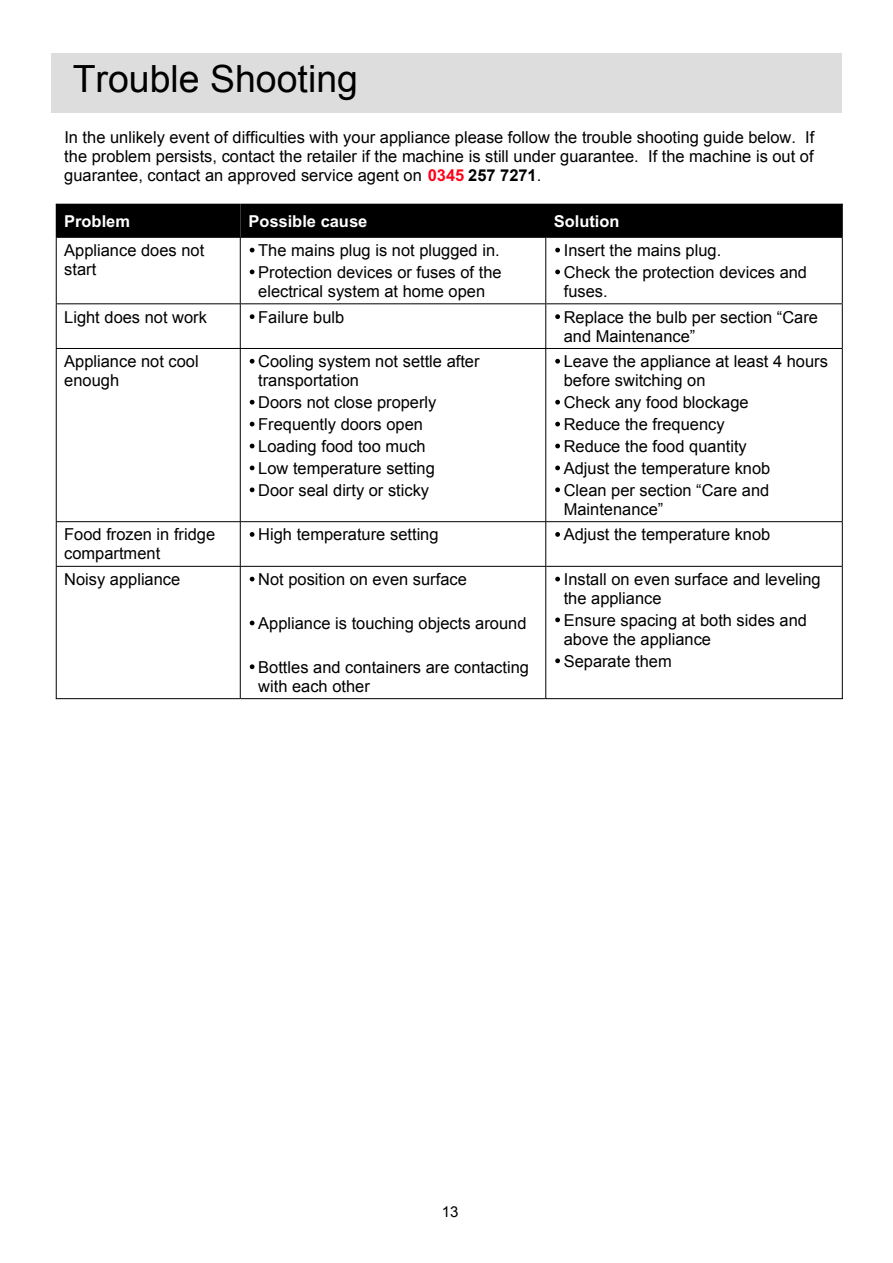
<style>
.page{position:relative;width:893px;height:1263px;background:#fff}
.page>*{position:absolute;margin:0;border:0;box-sizing:border-box;transform-origin:0 0}
.t1{font:37.5px "Arial";color:#000}
.t2{font:16.5px/21.9px "Arial";color:#000}
.t3{font:700 16.5px "Arial";color:#fff}
.t4{font:15px "Arial";color:#000}
.s1{font-weight:700;color:#ff0019}
.s2{font-weight:700}
</style>
<div class="page">
<div style="left:52px;top:53px;width:790px;height:59px;background:#ddd"></div>
<div style="left:57px;top:205px;width:183px;height:32px;background:#000"></div>
<div style="left:241px;top:205px;width:304px;height:32px;background:#000"></div>
<div style="left:546px;top:205px;width:296px;height:32px;background:#000"></div>
<hr style="left:56px;top:204px;width:490px;height:1px;background:#000">
<hr style="left:546px;top:204px;width:296px;height:1px;background:#000">
<hr style="left:56px;top:205px;width:1px;height:32px;background:#000">
<hr style="left:240px;top:205px;width:1px;height:32px;background:#000">
<hr style="left:545px;top:205px;width:1px;height:32px;background:#000">
<hr style="left:842px;top:205px;width:1px;height:32px;background:#000">
<svg style="left:250px;top:248px;width:4px;height:4px"></svg>
<svg style="left:250px;top:270px;width:4px;height:4px"></svg>
<svg style="left:555px;top:248px;width:5px;height:4px"></svg>
<svg style="left:555px;top:270px;width:5px;height:4px"></svg>
<hr style="left:56px;top:237px;width:490px;height:1px;background:#000">
<hr style="left:546px;top:237px;width:296px;height:1px;background:#000">
<hr style="left:56px;top:238px;width:1px;height:65px;background:#000">
<hr style="left:240px;top:238px;width:1px;height:65px;background:#000">
<hr style="left:545px;top:238px;width:1px;height:65px;background:#000">
<hr style="left:842px;top:238px;width:1px;height:65px;background:#000">
<svg style="left:250px;top:314px;width:4px;height:5px"></svg>
<svg style="left:555px;top:314px;width:5px;height:5px"></svg>
<hr style="left:56px;top:303px;width:490px;height:1px;background:#000">
<hr style="left:546px;top:303px;width:296px;height:1px;background:#000">
<hr style="left:56px;top:304px;width:1px;height:44px;background:#000">
<hr style="left:240px;top:304px;width:1px;height:44px;background:#000">
<hr style="left:545px;top:304px;width:1px;height:44px;background:#000">
<hr style="left:842px;top:304px;width:1px;height:44px;background:#000">
<svg style="left:250px;top:359px;width:4px;height:5px"></svg>
<svg style="left:250px;top:400px;width:4px;height:5px"></svg>
<svg style="left:250px;top:422px;width:4px;height:4px"></svg>
<svg style="left:250px;top:444px;width:4px;height:4px"></svg>
<svg style="left:250px;top:466px;width:4px;height:4px"></svg>
<svg style="left:250px;top:487px;width:4px;height:5px"></svg>
<svg style="left:555px;top:359px;width:5px;height:5px"></svg>
<svg style="left:555px;top:400px;width:5px;height:5px"></svg>
<svg style="left:555px;top:422px;width:5px;height:4px"></svg>
<svg style="left:555px;top:444px;width:5px;height:4px"></svg>
<svg style="left:555px;top:466px;width:5px;height:4px"></svg>
<svg style="left:555px;top:487px;width:5px;height:5px"></svg>
<hr style="left:56px;top:348px;width:786px;height:1px;background:#000">
<hr style="left:56px;top:349px;width:1px;height:172px;background:#000">
<hr style="left:240px;top:349px;width:1px;height:172px;background:#000">
<hr style="left:545px;top:349px;width:1px;height:172px;background:#000">
<hr style="left:842px;top:349px;width:1px;height:172px;background:#000">
<svg style="left:250px;top:532px;width:4px;height:5px"></svg>
<svg style="left:555px;top:532px;width:5px;height:5px"></svg>
<hr style="left:56px;top:521px;width:786px;height:1px;background:#000">
<hr style="left:56px;top:522px;width:1px;height:44px;background:#000">
<hr style="left:240px;top:522px;width:1px;height:44px;background:#000">
<hr style="left:545px;top:522px;width:1px;height:44px;background:#000">
<hr style="left:842px;top:522px;width:1px;height:44px;background:#000">
<svg style="left:250px;top:577px;width:4px;height:4px"></svg>
<svg style="left:250px;top:621px;width:4px;height:4px"></svg>
<svg style="left:250px;top:664px;width:4px;height:5px"></svg>
<svg style="left:555px;top:577px;width:5px;height:4px"></svg>
<svg style="left:555px;top:617px;width:5px;height:5px"></svg>
<svg style="left:555px;top:658px;width:5px;height:5px"></svg>
<hr style="left:56px;top:566px;width:490px;height:1px;background:#000">
<hr style="left:546px;top:566px;width:296px;height:1px;background:#000">
<hr style="left:56px;top:567px;width:1px;height:132px;background:#000">
<hr style="left:56px;top:698px;width:184px;height:1px;background:#000">
<hr style="left:240px;top:567px;width:1px;height:132px;background:#000">
<hr style="left:241px;top:698px;width:304px;height:1px;background:#000">
<hr style="left:545px;top:567px;width:1px;height:132px;background:#000">
<hr style="left:546px;top:698px;width:296px;height:1px;background:#000">
<hr style="left:842px;top:567px;width:1px;height:132px;background:#000">
<h1 class="t1" style="left:73px;top:54px;width:287px">Trouble Shooting</h1>
<p class="t2" style="left:64px;top:128px;width:751px;line-height:18.9px;text-align:justify">In the unlikely event of difficulties with your appliance please follow the trouble shooting guide below. If the problem persists, contact the retailer if the machine is still under guarantee. If the machine is out of guarantee, contact an approved service agent on <span class="s1">0345</span> <span class="s2">257 7271</span>.</p>
<p class="t3" style="left:64px;top:211px;width:67px">Problem</p>
<p class="t3" style="left:248px;top:211px;width:120px">Possible cause</p>
<p class="t3" style="left:554px;top:211px;width:67px">Solution</p>
<p class="t2" style="left:64px;top:241px;width:141px;line-height:18.9px">Appliance does not start</p>
<p class="t2" style="left:258px;top:239px;width:245px">The mains plug is not plugged in.<br>Protection devices or fuses of the</p>
<p class="t2" style="left:258px;top:280px;width:228px">electrical system at home open</p>
<p class="t2" style="left:564px;top:239px;width:245px">Insert the mains plug.<br>Check the protection devices and</p>
<p class="t2" style="left:564px;top:280px;width:45px">fuses.</p>
<p class="t2" style="left:64px;top:306px;width:144px">Light does not work</p>
<p class="t2" style="left:258px;top:306px;width:88px">Failure bulb</p>
<p class="t2" style="left:564px;top:308px;width:256px;line-height:18.9px">Replace the bulb per section “Care and Maintenance”</p>
<p class="t2" style="left:64px;top:352px;width:136px;line-height:18.9px">Appliance not cool enough</p>
<p class="t2" style="left:258px;top:352px;width:223px;line-height:18.9px">Cooling system not settle after transportation</p>
<p class="t2" style="left:258px;top:392px;width:180px">Doors not close properly<br>Frequently doors open<br>Loading food too much<br>Low temperature setting<br>Door seal dirty or sticky</p>
<p class="t2" style="left:564px;top:352px;width:266px;line-height:18.9px">Leave the appliance at least 4 hours before switching on</p>
<p class="t2" style="left:564px;top:392px;width:208px">Check any food blockage<br>Reduce the frequency<br>Reduce the food quantity<br>Adjust the temperature knob<br>Clean per section “Care and</p>
<p class="t2" style="left:564px;top:498px;width:101px">Maintenance”</p>
<p class="t2" style="left:64px;top:525px;width:152px;line-height:19px">Food frozen in fridge compartment</p>
<p class="t2" style="left:258px;top:524px;width:182px">High temperature setting</p>
<p class="t2" style="left:564px;top:524px;width:208px">Adjust the temperature knob</p>
<p class="t2" style="left:64px;top:568px;width:118px">Noisy appliance</p>
<p class="t2" style="left:258px;top:568px;width:210px">Not position on even surface</p>
<p class="t2" style="left:258px;top:612px;width:270px">Appliance is touching objects around</p>
<p class="t2" style="left:258px;top:658px;width:272px;line-height:19px">Bottles and containers are contacting with each other</p>
<p class="t2" style="left:564px;top:570px;width:258px;line-height:18.9px">Install on even surface and leveling the appliance</p>
<p class="t2" style="left:564px;top:611px;width:245px;line-height:19px">Ensure spacing at both sides and above the appliance</p>
<p class="t2" style="left:564px;top:650px;width:109px">Separate them</p>
<p class="t4" style="left:442px;top:1202px;width:18px">13</p>
</div>
